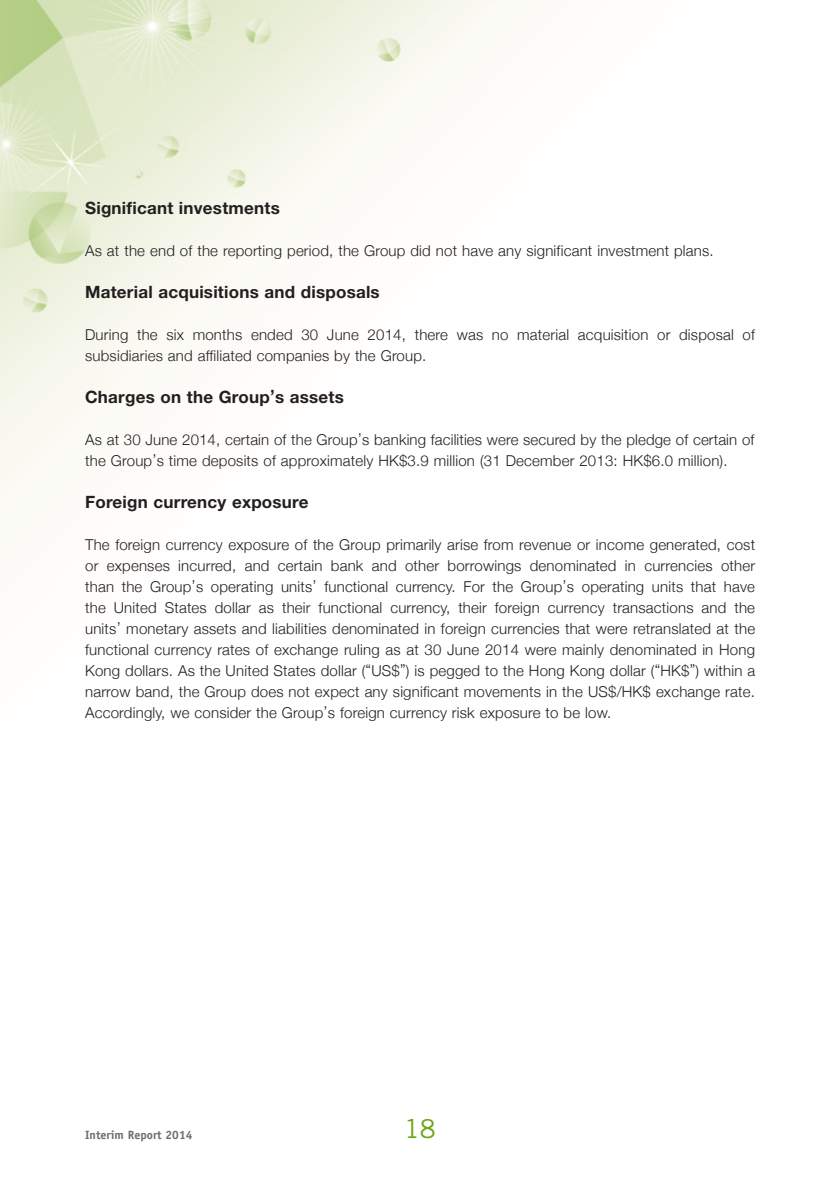
<style>
.page{position:relative;width:840px;height:1191px;background:#fff}
.page>*{position:absolute;margin:0;border:0;box-sizing:border-box;transform-origin:0 0}
.t1{font:26px "Trade Gothic LT Std";color:#6ea516}
.Heading_2{font:700 17px "Helvetica Neue LT Std";letter-spacing:.015em;color:#231f20}
.Body_Text{font:300 15px/21px "Helvetica Neue";letter-spacing:.015em;color:#231f20}
.t2{font:700 12px "Officina Sans Std";color:#6c6d70}
</style>
<div class="page">
<img style="left:0;top:0;width:506px;height:513px">
<p class="Heading_2" style="left:85px;top:197px;width:196px">Significant investments</p>
<p class="Body_Text" style="left:85px;top:239px;width:629px">As at the end of the reporting period, the Group did not have any significant investment plans.</p>
<p class="Heading_2" style="left:85px;top:281px;width:296px">Material acquisitions and disposals</p>
<p class="Body_Text" style="left:85px;top:323px;width:671px">During the six months ended 30 June 2014, there was no material acquisition or disposal of subsidiaries and affiliated companies by the Group.</p>
<p class="Heading_2" style="left:85px;top:386px;width:260px">Charges on the Group’s assets</p>
<p class="Body_Text" style="left:85px;top:428px;width:670px">As at 30 June 2014, certain of the Group’s banking facilities were secured by the pledge of certain of the Group’s time deposits of approximately HK$3.9 million (31 December 2013: HK$6.0 million).</p>
<p class="Heading_2" style="left:85px;top:491px;width:225px">Foreign currency exposure</p>
<p class="Body_Text" style="left:85px;top:533px;width:671px;text-align:justify">The foreign currency exposure of the Group primarily arise from revenue or income generated, cost or expenses incurred, and certain bank and other borrowings denominated in currencies other than the Group’s operating units’ functional currency. For the Group’s operating units that have the United States dollar as their functional currency, their foreign currency transactions and the units’ monetary assets and liabilities denominated in foreign currencies that were retranslated at the functional currency rates of exchange ruling as at 30 June 2014 were mainly denominated in Hong Kong dollars. As the United States dollar (“US$”) is pegged to the Hong Kong dollar (“HK$”) within a narrow band, the Group does not expect any significant movements in the US$/HK$ exchange rate.<br>Accordingly, we consider the Group’s foreign currency risk exposure to be low.</p>
<p class="t2" style="left:85px;top:1127px;width:109px">Interim Report 2014</p>
<h1 class="t1" style="left:404px;top:1112px;width:33px">18</h1>
</div>
